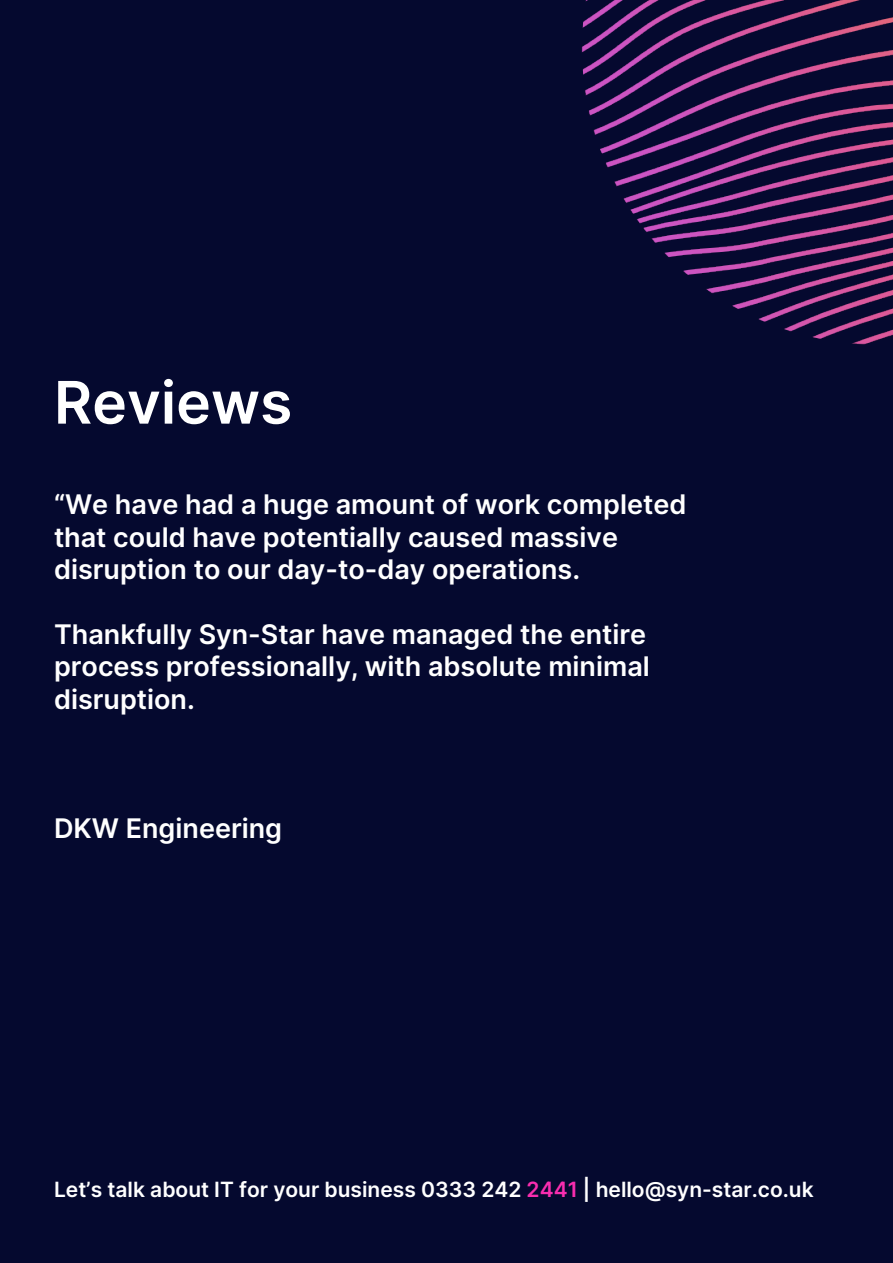
<style>
.page{position:relative;width:893px;height:1263px;background:#05092f}
.page>*{position:absolute;margin:0;border:0;box-sizing:border-box;transform-origin:0 0}
.t1{font:58.65px "Inter";color:#fff}
.t2{font:27px/32.4px "Inter";color:#fff}
.t3{font:21px "Inter";color:#fff}
.s1{color:#f92daf}
</style>
<div class="page">
<img style="left:581px;top:0;width:312px;height:345px">
<p class="t1" style="left:54px;top:360px;width:240px">Reviews</p>
<p class="t2" style="left:54px;top:487px;width:634px">“We have had a huge amount of work completed that could have potentially caused massive disruption to our day-to-day operations.</p>
<p class="t2" style="left:54px;top:617px;width:597px">Thankfully Syn-Star have managed the entire process professionally, with absolute minimal disruption.</p>
<p class="t2" style="left:54px;top:811px;width:230px">DKW Engineering</p>
<p class="t3" style="left:54px;top:1174px;width:761px">Let’s talk about IT for your business 0333 242 <span class="s1">2441</span> | hello@syn-star.co.uk</p>
</div>
